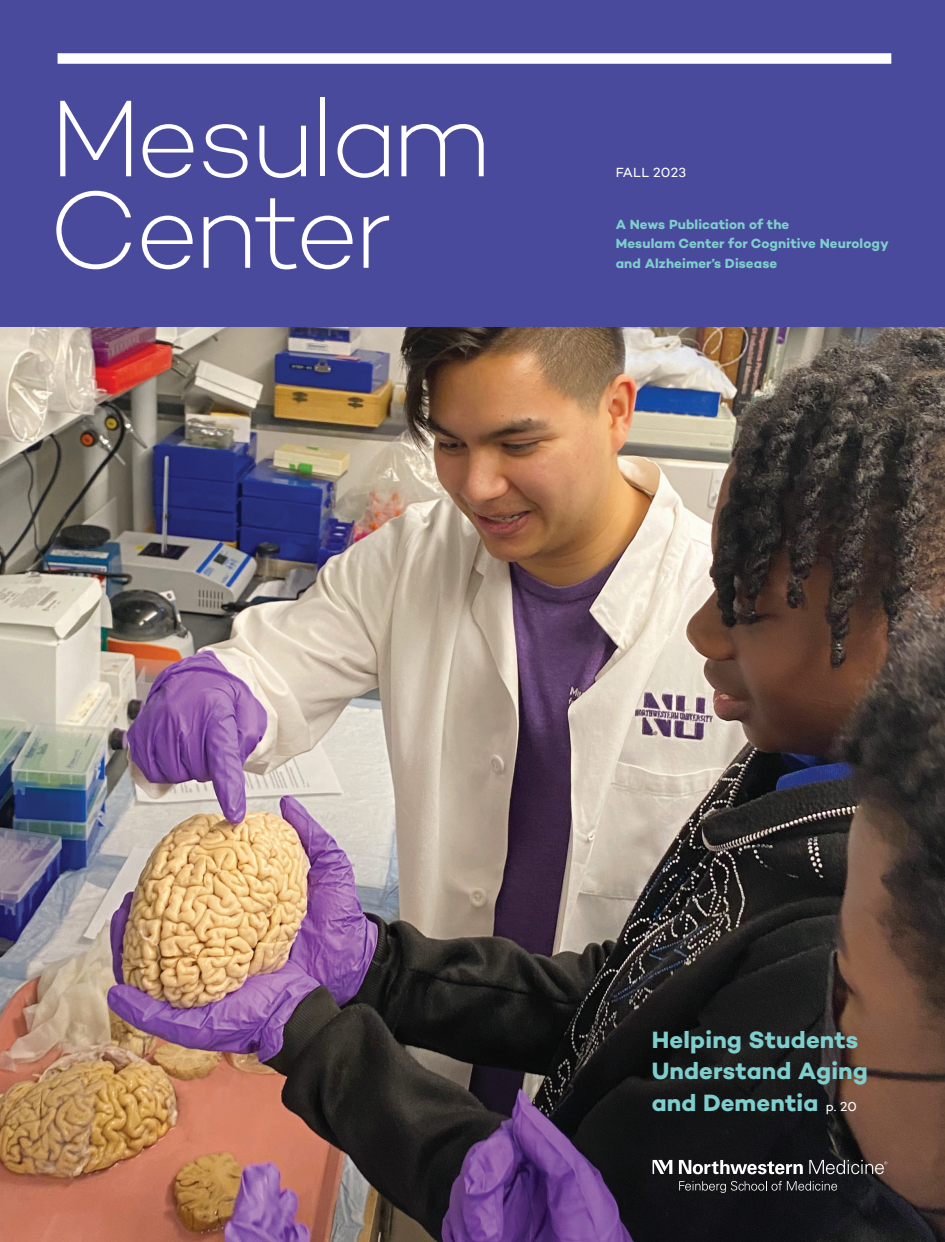
<style>
.page{position:relative;width:945px;height:1242px;background:#fff}
.page>*{position:absolute;margin:0;border:0;box-sizing:border-box;transform-origin:0 0}
.old_body{font:200 111px "Campton";letter-spacing:-.06em;color:#fff}
.body{font:700 24px/31.5px "Campton";letter-spacing:.005em;color:#7fcecd}
.t1{font:700 13.5px/19.5px "Campton";letter-spacing:.005em;color:#7fcecd}
.t2{font:13.5px "Campton";letter-spacing:.01em;color:#fff}
.s1{font-weight:400;font-size:13.2px;color:#fff}
</style>
<div class="page">
<div style="left:0;top:0;width:945px;height:364px;background:#494a9b"></div>
<div style="left:58px;top:53px;width:833px;height:11px;background:#fff"></div>
<img style="left:0;top:327px;width:945px;height:915px">
<svg style="left:679px;top:1181px;width:158px;height:12px;background:#3b3b3e"></svg>
<svg style="left:679px;top:1160px;width:124px;height:14px"></svg>
<svg style="left:653px;top:1160px;width:19px;height:14px"></svg>
<svg style="left:809px;top:1160px;width:78px;height:14px"></svg>
<p class="old_body" style="left:49px;top:70px;width:444px">Mesulam</p>
<p class="old_body" style="left:49px;top:162px;width:345px">Center</p>
<p class="t2" style="left:616px;top:163px;width:72px">FALL 2023</p>
<p class="t1" style="left:616px;top:214px;width:274px">A News Publication of the<br>Mesulam Center for Cognitive Neurology and Alzheimer’s Disease</p>
<p class="body" style="left:652px;top:1023px;width:218px">Helping Students<br>Understand Aging and Dementia <span class="s1">p. 20</span></p>
</div>
